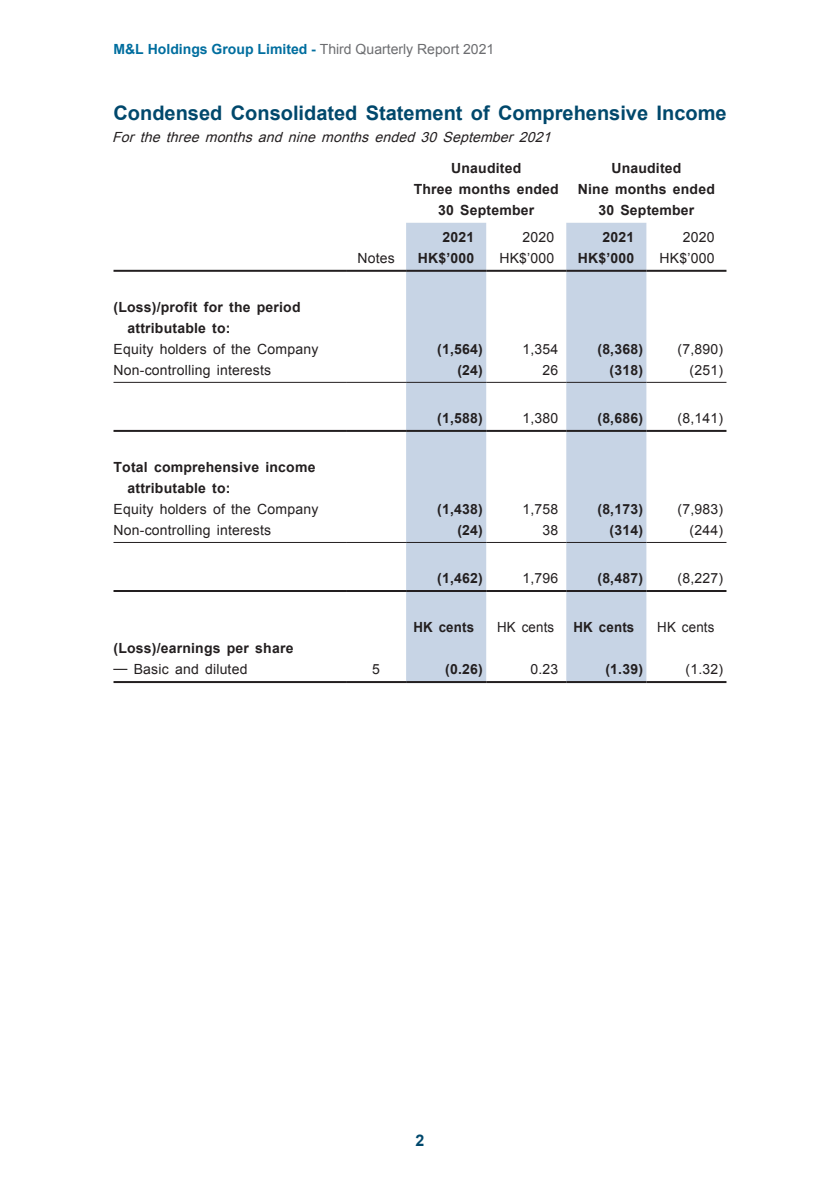
<style>
.page{position:relative;width:840px;height:1191px;background:#fff}
.page>*{position:absolute;margin:0;border:0;box-sizing:border-box;transform-origin:0 0}
._02a_Title{font:700 20px "Arial";color:#00486c}
.t1{font:700 16px "Arial";color:#00486c}
._01_Body_Text{font:700 14px/21px "Arial";letter-spacing:.015em;color:#231f20;text-align:center}
._15_Table_Stub{font:14px "Arial";letter-spacing:.015em;color:#231f20}
._15_Table_Stub-2{font:700 14px/21px "Arial";letter-spacing:.015em;color:#231f20}
._01_Body_Text-2{font:14px "Arial";letter-spacing:.015em;color:#231f20}
._11_P0{font:italic 14px "Arial";color:#231f20}
.t2{font:700 14px "Arial";color:#006e9f}
._01_Body_Text-3{font:700 14px "Arial";letter-spacing:.015em;color:#231f20;scale:.95 1}
._01_Body_Text-4{font:14px "Arial";letter-spacing:.015em;color:#231f20;scale:.95 1}
.s1{font-weight:400;color:#6c6d70}
</style>
<div class="page">
<svg style="left:406px;top:223px;width:240px;height:458px;fill:#c7d4e5"></svg>
<hr style="left:113px;top:270px;width:233px;height:2px;background:#231f20">
<hr style="left:346px;top:270px;width:60px;height:2px;background:#231f20">
<hr style="left:406px;top:270px;width:80px;height:2px;background:#231f20">
<hr style="left:486px;top:270px;width:80px;height:2px;background:#231f20">
<hr style="left:566px;top:270px;width:80px;height:2px;background:#231f20">
<hr style="left:646px;top:270px;width:80px;height:2px;background:#231f20">
<hr style="left:113px;top:382px;width:233px;height:1px;background:#231f20">
<hr style="left:346px;top:382px;width:60px;height:1px;background:#231f20">
<hr style="left:406px;top:382px;width:80px;height:1px;background:#231f20">
<hr style="left:486px;top:382px;width:80px;height:1px;background:#231f20">
<hr style="left:566px;top:382px;width:80px;height:1px;background:#231f20">
<hr style="left:646px;top:382px;width:80px;height:1px;background:#231f20">
<hr style="left:113px;top:430px;width:233px;height:2px;background:#231f20">
<hr style="left:346px;top:430px;width:60px;height:2px;background:#231f20">
<hr style="left:406px;top:430px;width:80px;height:2px;background:#231f20">
<hr style="left:486px;top:430px;width:80px;height:2px;background:#231f20">
<hr style="left:566px;top:430px;width:80px;height:2px;background:#231f20">
<hr style="left:646px;top:430px;width:80px;height:2px;background:#231f20">
<hr style="left:113px;top:542px;width:233px;height:1px;background:#231f20">
<hr style="left:346px;top:542px;width:60px;height:1px;background:#231f20">
<hr style="left:406px;top:542px;width:80px;height:1px;background:#231f20">
<hr style="left:486px;top:542px;width:80px;height:1px;background:#231f20">
<hr style="left:566px;top:542px;width:80px;height:1px;background:#231f20">
<hr style="left:646px;top:542px;width:80px;height:1px;background:#231f20">
<hr style="left:113px;top:590px;width:233px;height:2px;background:#231f20">
<hr style="left:346px;top:590px;width:60px;height:2px;background:#231f20">
<hr style="left:406px;top:590px;width:80px;height:2px;background:#231f20">
<hr style="left:486px;top:590px;width:80px;height:2px;background:#231f20">
<hr style="left:566px;top:590px;width:80px;height:2px;background:#231f20">
<hr style="left:646px;top:590px;width:80px;height:2px;background:#231f20">
<hr style="left:113px;top:681px;width:233px;height:2px;background:#231f20">
<hr style="left:346px;top:681px;width:60px;height:2px;background:#231f20">
<hr style="left:406px;top:681px;width:80px;height:2px;background:#231f20">
<hr style="left:486px;top:681px;width:80px;height:2px;background:#231f20">
<hr style="left:566px;top:681px;width:80px;height:2px;background:#231f20">
<hr style="left:646px;top:681px;width:80px;height:2px;background:#231f20">
<p class="t2" style="left:113px;top:40px;width:382px">M&amp;L Holdings Group Limited - <span class="s1">Third Quarterly Report 2021</span></p>
<p class="_02a_Title" style="left:113px;top:100px;width:614px">Condensed Consolidated Statement of Comprehensive Income</p>
<p class="_11_P0" style="left:112px;top:128px;width:445px">For the three months and nine months ended 30 September 2021</p>
<p class="_01_Body_Text" style="left:413px;top:158px;width:146px">Unaudited<br>Three months ended<br>30 September</p>
<p class="_01_Body_Text" style="left:577px;top:158px;width:138px">Unaudited<br>Nine months ended<br>30 September</p>
<p class="_01_Body_Text" style="left:442px;top:227px;width:33px">2021</p>
<p class="_01_Body_Text-2" style="left:522px;top:228px;width:33px">2020</p>
<p class="_01_Body_Text" style="left:602px;top:227px;width:33px">2021</p>
<p class="_01_Body_Text-2" style="left:682px;top:228px;width:33px">2020</p>
<p class="_01_Body_Text-2" style="left:357px;top:249px;width:39px">Notes</p>
<p class="_01_Body_Text" style="left:417px;top:248px;width:58px">HK$’000</p>
<p class="_01_Body_Text-2" style="left:499px;top:249px;width:56px">HK$’000</p>
<p class="_01_Body_Text" style="left:577px;top:248px;width:58px">HK$’000</p>
<p class="_01_Body_Text-2" style="left:659px;top:249px;width:56px">HK$’000</p>
<p class="_15_Table_Stub-2" style="left:127px;top:297px;width:174px;text-indent:-14px">(Loss)/profit for the period attributable to:</p>
<p class="_15_Table_Stub" style="left:113px;top:340px;width:206px">Equity holders of the Company</p>
<p class="_01_Body_Text" style="left:437px;top:339px;width:47px">(1,564)</p>
<p class="_01_Body_Text-2" style="left:522px;top:340px;width:37px">1,354</p>
<p class="_01_Body_Text" style="left:597px;top:339px;width:47px">(8,368)</p>
<p class="_01_Body_Text-2" style="left:677px;top:340px;width:47px">(7,890)</p>
<p class="_15_Table_Stub" style="left:113px;top:361px;width:159px">Non-controlling interests</p>
<p class="_01_Body_Text" style="left:457px;top:360px;width:27px">(24)</p>
<p class="_01_Body_Text-2" style="left:542px;top:361px;width:17px">26</p>
<p class="_01_Body_Text" style="left:609px;top:360px;width:35px">(318)</p>
<p class="_01_Body_Text-2" style="left:689px;top:361px;width:35px">(251)</p>
<p class="_01_Body_Text" style="left:437px;top:408px;width:47px">(1,588)</p>
<p class="_01_Body_Text-2" style="left:522px;top:409px;width:37px">1,380</p>
<p class="_01_Body_Text" style="left:597px;top:408px;width:47px">(8,686)</p>
<p class="_01_Body_Text-2" style="left:677px;top:409px;width:47px">(8,141)</p>
<p class="_15_Table_Stub-2" style="left:127px;top:457px;width:189px;text-indent:-14px">Total comprehensive income attributable to:</p>
<p class="_15_Table_Stub" style="left:113px;top:500px;width:206px">Equity holders of the Company</p>
<p class="_01_Body_Text" style="left:437px;top:499px;width:47px">(1,438)</p>
<p class="_01_Body_Text-2" style="left:522px;top:500px;width:37px">1,758</p>
<p class="_01_Body_Text" style="left:597px;top:499px;width:47px">(8,173)</p>
<p class="_01_Body_Text-2" style="left:677px;top:500px;width:47px">(7,983)</p>
<p class="_15_Table_Stub" style="left:113px;top:521px;width:159px">Non-controlling interests</p>
<p class="_01_Body_Text" style="left:457px;top:520px;width:27px">(24)</p>
<p class="_01_Body_Text-2" style="left:542px;top:521px;width:17px">38</p>
<p class="_01_Body_Text" style="left:609px;top:520px;width:35px">(314)</p>
<p class="_01_Body_Text-2" style="left:689px;top:521px;width:35px">(244)</p>
<p class="_01_Body_Text" style="left:437px;top:568px;width:47px">(1,462)</p>
<p class="_01_Body_Text-2" style="left:522px;top:569px;width:37px">1,796</p>
<p class="_01_Body_Text" style="left:597px;top:568px;width:47px">(8,487)</p>
<p class="_01_Body_Text-2" style="left:677px;top:569px;width:47px">(8,227)</p>
<p class="_01_Body_Text-3" style="left:413px;top:618px;width:65px">HK cents</p>
<p class="_01_Body_Text-4" style="left:497px;top:618px;width:62px">HK cents</p>
<p class="_01_Body_Text-3" style="left:573px;top:618px;width:65px">HK cents</p>
<p class="_01_Body_Text-4" style="left:657px;top:618px;width:62px">HK cents</p>
<p class="_15_Table_Stub-2" style="left:113px;top:638px;width:181px">(Loss)/earnings per share</p>
<p class="_15_Table_Stub" style="left:113px;top:660px;width:135px">— Basic and diluted</p>
<p class="_01_Body_Text-2" style="left:372px;top:660px;width:9px">5</p>
<p class="_01_Body_Text" style="left:445px;top:659px;width:39px">(0.26)</p>
<p class="_01_Body_Text-2" style="left:530px;top:660px;width:29px">0.23</p>
<p class="_01_Body_Text" style="left:605px;top:659px;width:39px">(1.39)</p>
<p class="_01_Body_Text-2" style="left:685px;top:660px;width:39px">(1.32)</p>
<p class="t1" style="left:415px;top:1130px;width:10px">2</p>
</div>
